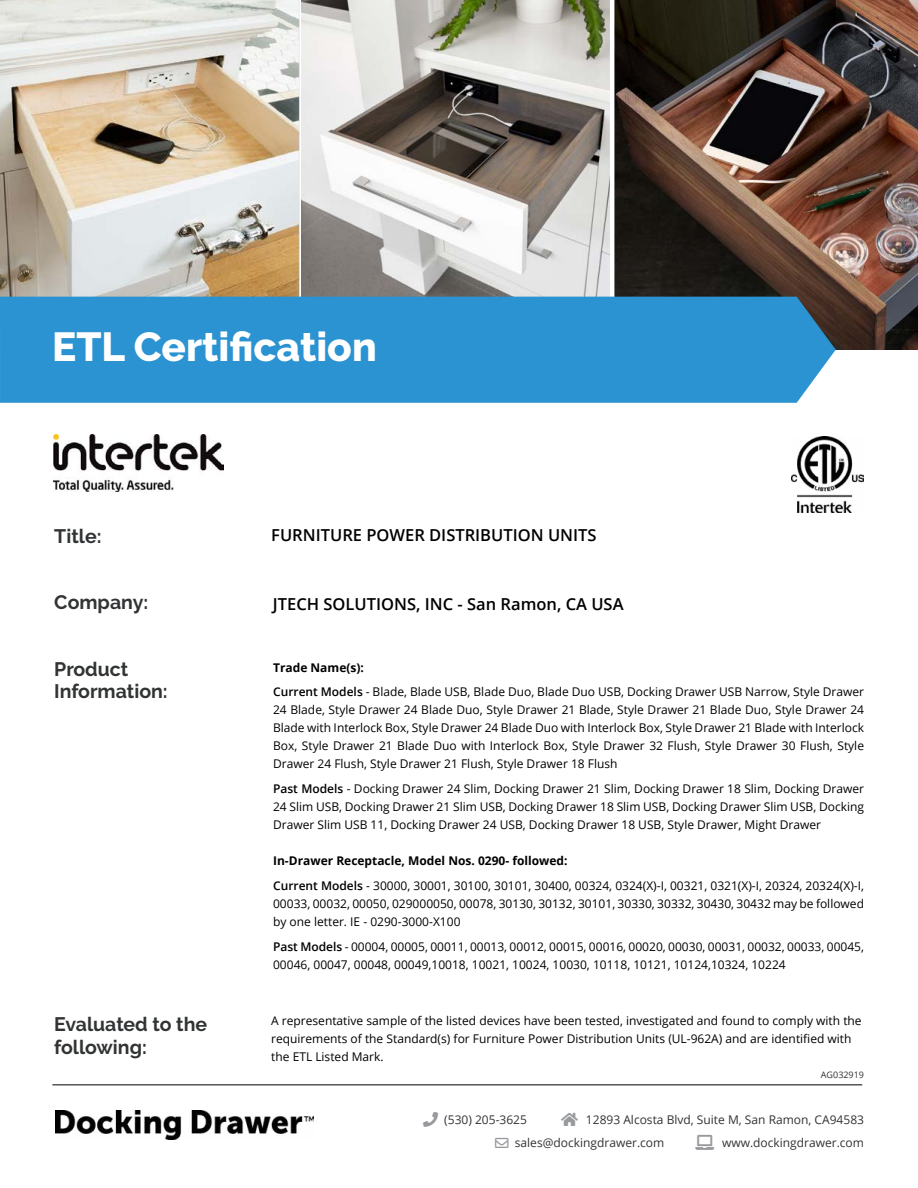
<style>
.page{position:relative;width:918px;height:1188px;background:#fff}
.page>*{position:absolute;margin:0;border:0;box-sizing:border-box;transform-origin:0 0}
.t1{font:800 40.5px "Raleway";color:#fff}
.t2{font:700 19.5px/22.5px "Raleway";color:#313334}
.t3{font:600 16.5px "Open Sans";color:#000}
.t4{font:12px/18px "Open Sans";color:#000}
.t5{font:12px "Open Sans";color:#313334}
.t6{font:9px "Open Sans";color:#313334}
.s1{font-weight:700}
.s2{font-weight:600}
.s3{color:#97999c}
</style>
<div class="page">
<img style="left:0;top:0;width:300px;height:297px">
<svg style="left:300px;top:0;width:2px;height:297px"></svg>
<img style="left:302px;top:0;width:308px;height:297px">
<img style="left:614px;top:0;width:304px;height:349px">
<div style="left:0;top:297px;width:836px;height:106px;background:#2b93d1"></div>
<img style="left:791px;top:437px;width:73px;height:76px">
<img style="left:54px;top:434px;width:169px;height:58px">
<img style="left:55px;top:1110px;width:258px;height:30px">
<hr style="left:52px;top:1085px;width:810px;height:1px;background:#000">
<h1 class="t1" style="left:52px;top:324px;width:326px">ETL Certification</h1>
<h2 class="t2" style="left:54px;top:525px;width:49px">Title:</h2>
<h3 class="t3" style="left:271px;top:524px;width:327px">FURNITURE POWER DISTRIBUTION UNITS</h3>
<h2 class="t2" style="left:54px;top:591px;width:95px">Company:</h2>
<h3 class="t3" style="left:273px;top:593px;width:352px">JTECH SOLUTIONS, INC - San Ramon, CA USA</h3>
<h2 class="t2" style="left:54px;top:658px;width:115px">Product<br>Information:</h2>
<p class="t4" style="left:273px;top:655px;width:593px;line-height:24.8px"><span class="s1">Trade Name(s):<br></span><span class="s2">Current Models</span> - Blade, Blade USB, Blade Duo, Blade Duo USB, Docking Drawer USB Narrow, Style Drawer</p>
<p class="t4" style="left:273px;top:701px;width:592px;text-align:justify">24 Blade, Style Drawer 24 Blade Duo, Style Drawer 21 Blade, Style Drawer 21 Blade Duo, Style Drawer 24<br>Blade with Interlock Box, Style Drawer 24 Blade Duo with Interlock Box, Style Drawer 21 Blade with Interlock Box, Style Drawer 21 Blade Duo with Interlock Box, Style Drawer 32 Flush, Style Drawer 30 Flush, Style Drawer 24 Flush, Style Drawer 21 Flush, Style Drawer 18 Flush</p>
<p class="t4" style="left:273px;top:779px;width:592px;text-align:justify"><span class="s2">Past Models</span> - Docking Drawer 24 Slim, Docking Drawer 21 Slim, Docking Drawer 18 Slim, Docking Drawer 24 Slim USB, Docking Drawer 21 Slim USB, Docking Drawer 18 Slim USB, Docking Drawer Slim USB, Docking Drawer Slim USB 11, Docking Drawer 24 USB, Docking Drawer 18 USB, Style Drawer, Might Drawer</p>
<p class="t4" style="left:273px;top:848px;width:592px;line-height:24.8px"><span class="s1">In-Drawer Receptacle, Model Nos. 0290- followed:<br></span><span class="s2">Current Models</span> - 30000, 30001, 30100, 30101, 30400, 00324, 0324(X)-I, 00321, 0321(X)-I, 20324, 20324(X)-I,</p>
<p class="t4" style="left:273px;top:894px;width:592px">00033, 00032, 00050, 029000050, 00078, 30130, 30132, 30101, 30330, 30332, 30430, 30432 may be followed by one letter. IE - 0290-3000-X100</p>
<p class="t4" style="left:273px;top:937px;width:592px"><span class="s2">Past Models</span> - 00004, 00005, 00011, 00013, 00012, 00015, 00016, 00020, 00030, 00031, 00032, 00033, 00045,<br>00046, 00047, 00048, 00049,10018, 10021, 10024, 10030, 10118, 10121, 10124,10324, 10224</p>
<h2 class="t2" style="left:54px;top:1013px;width:154px">Evaluated to the following:</h2>
<p class="t4" style="left:271px;top:1012px;width:592px">A representative sample of the listed devices have been tested, investigated and found to comply with the requirements of the Standard(s) for Furniture Power Distribution Units (UL-962A) and are identified with the ETL Listed Mark.</p>
<p class="t6" style="left:821px;top:1068px;width:45px">AG032919</p>
<p class="t5" style="left:444px;top:1111px;width:84px">(530) 205-3625</p>
<p class="t5" style="left:586px;top:1111px;width:280px">12893 Alcosta Blvd, Suite M, San Ramon, CA94583</p>
<p class="t5" style="left:495px;top:1134px;width:171px"><span class="s3">→</span> sales@dockingdrawer.com</p>
<p class="t5" style="left:722px;top:1134px;width:143px">www.dockingdrawer.com</p>
</div>
